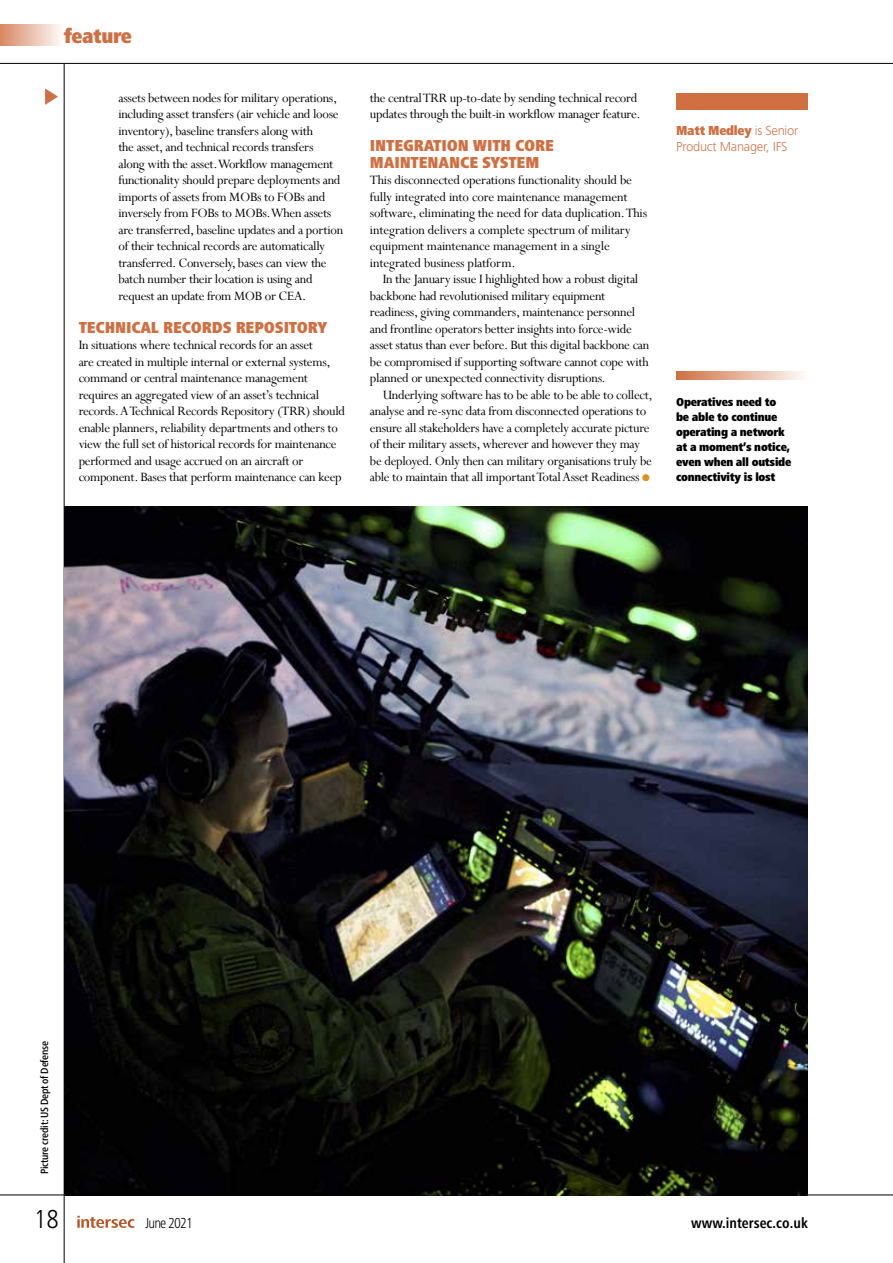
<style>
.page{position:relative;width:893px;height:1263px;background:#fff}
.page>*{position:absolute;margin:0;border:0;box-sizing:border-box;transform-origin:0 0}
.t1{font:300 condensed 27px "Frutiger Next LTW1 G";color:#000}
.t2{font:900 condensed 21px "Frutiger Next Pro";letter-spacing:-.02em;color:#d07042}
.t3{font:900 condensed 16.5px/16.5px "Frutiger Next Pro";letter-spacing:-.01em;color:#d07042}
.t4{font:700 condensed 15px "Frutiger Next LT";color:#000}
.t5{font:300 condensed 15px "Frutiger Next LTW1 G";letter-spacing:-.06em;color:#000}
.t6{font:14.25px/16.5px "Perpetua";letter-spacing:-.02em;color:#000}
.t7{font:900 condensed 13.5px "Frutiger Next Pro";letter-spacing:-.02em;color:#d07042}
.t8{font:300 13.5px "Frutiger Next LT";letter-spacing:-.02em;color:#d07042}
.t9{font:900 condensed 12px/15px "Frutiger Next Pro";letter-spacing:-.02em;color:#000}
.t10{font:500 condensed 10.5px "Frutiger Neue LT Pro";letter-spacing:-.02em;color:#000}
.s1{color:#d89423}
.s2{font-family:"Frutiger Next LT";font-weight:300;font-stretch:normal}
</style>
<div class="page">
<hr style="left:0;top:1194px;width:893px;height:1px;background:#000">
<hr style="left:64px;top:64px;width:1px;height:1199px;background:#000">
<hr style="left:0;top:63px;width:893px;height:1px;background:#000">
<svg style="left:77px;top:1216px;width:58px;height:12px"></svg>
<svg style="left:45px;top:88px;width:13px;height:17px"></svg>
<div style="left:0;top:25px;width:63px;height:21px;background:linear-gradient(to right,#d78761,#fdfbfb)"></div>
<div style="left:676px;top:94px;width:132px;height:16px;background:#d07042"></div>
<svg style="left:676px;top:371px;width:126px;height:9px"></svg>
<img style="left:65px;top:506px;width:743px;height:689px">
<h2 class="t2" style="left:64px;top:24px;width:70px">feature</h2>
<p class="t6" style="left:118px;top:89px;width:226px">assets between nodes for military operations, including asset transfers (air vehicle and loose inventory), baseline transfers along with<br>the asset, and technical records transfers along with the asset. Workflow management functionality should prepare deployments and imports of assets from MOBs to FOBs and inversely from FOBs to MOBs. When assets are transferred, baseline updates and a portion of their technical records are automatically transferred. Conversely, bases can view the batch number their location is using and request an update from MOB or CEA.</p>
<p class="t3" style="left:79px;top:319px;width:250px">TECHNICAL RECORDS REPOSITORY</p>
<p class="t6" style="left:79px;top:336px;width:268px">In situations where technical records for an asset<br>are created in multiple internal or external systems, command or central maintenance management requires an aggregated view of an asset’s technical records. A Technical Records Repository (TRR) should enable planners, reliability departments and others to view the full set of historical records for maintenance performed and usage accrued on an aircraft or component. Bases that perform maintenance can keep</p>
<p class="t6" style="left:370px;top:89px;width:272px">the central TRR up-to-date by sending technical record updates through the built-in workflow manager feature.</p>
<p class="t3" style="left:370px;top:137px;width:186px">INTEGRATION WITH CORE<br>MAINTENANCE SYSTEM</p>
<p class="t6" style="left:370px;top:171px;width:279px">This disconnected operations functionality should be fully integrated into core maintenance management software, eliminating the need for data duplication. This integration delivers a complete spectrum of military equipment maintenance management in a single integrated business platform.</p>
<p class="t6" style="left:370px;top:270px;width:281px;text-indent:13px">In the January issue I highlighted how a robust digital backbone had revolutionised military equipment readiness, giving commanders, maintenance personnel and frontline operators better insights into force-wide asset status than ever before. But this digital backbone can be compromised if supporting software cannot cope with planned or unexpected connectivity disruptions.</p>
<p class="t6" style="left:370px;top:386px;width:284px;text-indent:13px">Underlying software has to be able to be able to collect, analyse and re-sync data from disconnected operations to ensure all stakeholders have a completely accurate picture of their military assets, wherever and however they may be deployed. Only then can military organisations truly be able to maintain that all important Total Asset Readiness <span class="s1">●</span></p>
<p class="t9" style="left:676px;top:395px;width:117px">Operatives need to be able to continue operating a network at a moment’s notice, even when all outside connectivity is lost</p>
<p class="t7" style="left:676px;top:122px;width:124px">Matt Medley <span class="s2">is Senior</span></p>
<p class="t8" style="left:676px;top:139px;width:113px">Product Manager, IFS</p>
<p class="t10" style="left:38px;top:1174px;width:135px;rotate:-90deg">Picture credit: US Dept of Defense</p>
<h1 class="t1" style="left:34px;top:1203px;width:26px">18</h1>
<p class="t5" style="left:146px;top:1214px;width:49px">June 2021</p>
<p class="t4" style="left:691px;top:1214px;width:118px">www.intersec.co.uk</p>
</div>
